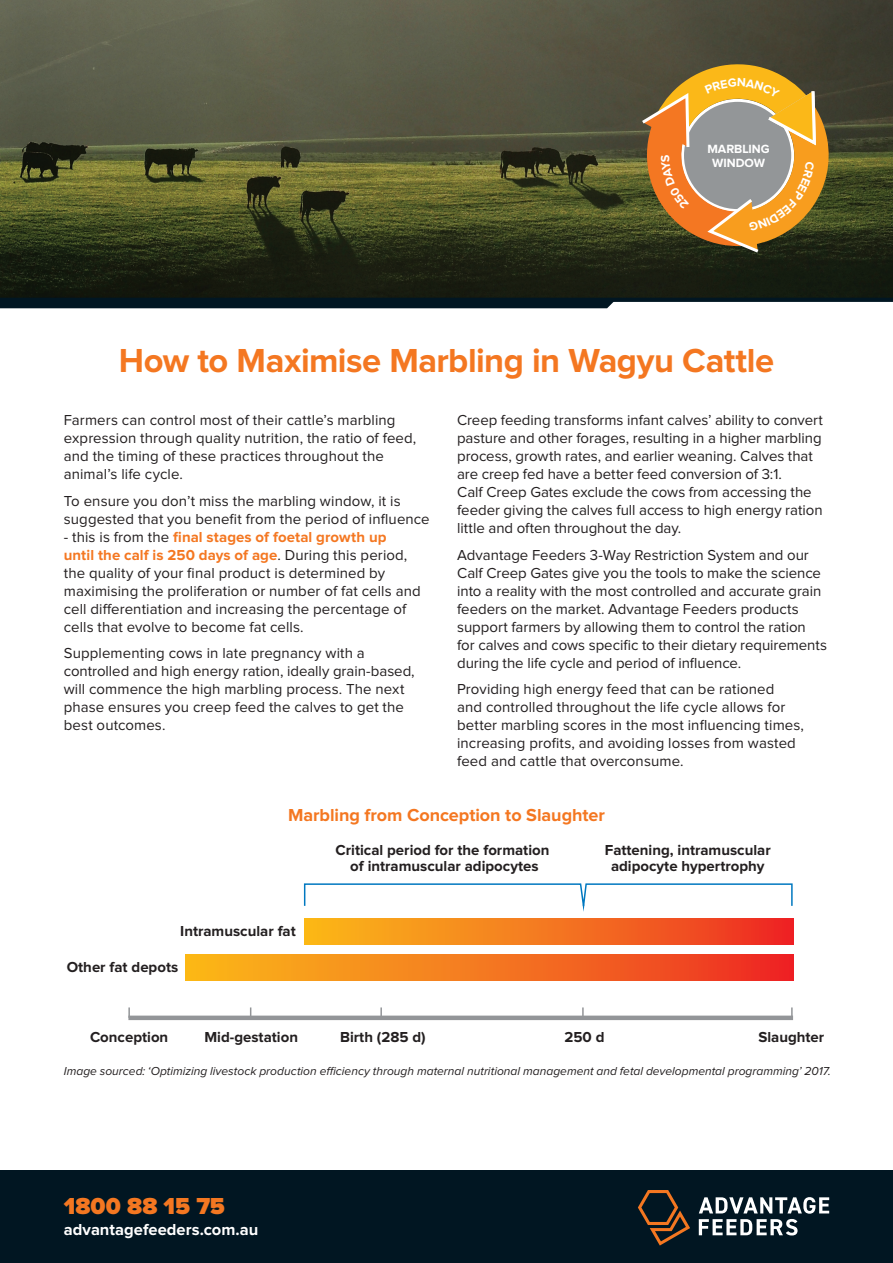
<style>
.page{position:relative;width:893px;height:1263px;background:#fff}
.page>*{position:absolute;margin:0;border:0;box-sizing:border-box;transform-origin:0 0}
.A_Head{font:700 34.5px "Proxima Nova";letter-spacing:-.015em;color:#f47721}
.Body{font:900 24px "Proxima Nova";letter-spacing:.005em;color:#f47721}
.B_head{font:700 18px "Proxima Nova";letter-spacing:-.005em;color:#f47721}
.Body-2{font:700 16.5px "Proxima Nova";color:#fff}
.Body-3{font:15px/18px "Proxima Nova";letter-spacing:.005em;color:#231f20}
.t1{font:700 15px/16.5px "Proxima Nova";color:#231f20;text-align:center}
.t2{font:700 12.3px/14.9px "Proxima Nova";color:#fff;text-align:center}
.note{font:italic 12px "Proxima Nova";color:#231f20}
.s1{font-weight:700;color:#f47721}
</style>
<div class="page">
<div style="left:0;top:302px;width:614px;height:6px;background:#011622"></div>
<img style="left:0;top:0;width:893px;height:298px">
<hr style="left:0;top:298px;width:893px;height:4px;background:#011622">
<div style="left:0;top:1170px;width:893px;height:93px;background:#011622"></div>
<svg style="left:638px;top:1190px;width:52px;height:55px"></svg>
<svg style="left:699px;top:1197px;width:130px;height:38px"></svg>
<div style="left:128px;top:1015px;width:665px;height:5px;background:#939598"></div>
<div style="left:305px;top:919px;width:488px;height:25px;background:linear-gradient(to right,#fbbc19,#ed2c25)"></div>
<div style="left:186px;top:954px;width:607px;height:26px;background:linear-gradient(to right,#fbbc19,#ed2b25)"></div>
<svg style="left:303px;top:883px;width:490px;height:29px"></svg>
<svg style="left:128px;top:1007px;width:2px;height:11px"></svg>
<svg style="left:380px;top:1007px;width:2px;height:9px"></svg>
<svg style="left:582px;top:1007px;width:2px;height:9px"></svg>
<svg style="left:791px;top:1007px;width:2px;height:9px"></svg>
<svg style="left:642px;top:64px;width:187px;height:189px;background:#ae864a"></svg>
<p class="t2" style="left:707px;top:142px;width:64px">MARBLING<br>WINDOW</p>
<p class="A_Head" style="left:119px;top:344px;width:657px">How to Maximise Marbling in Wagyu Cattle</p>
<p class="Body-3" style="left:64px;top:412px;width:354px">Farmers can control most of their cattle’s marbling expression through quality nutrition, the ratio of feed, and the timing of these practices throughout the animal’s life cycle.</p>
<p class="Body-3" style="left:64px;top:492px;width:367px">To ensure you don’t miss the marbling window, it is suggested that you benefit from the period of influence</p>
<p class="Body-3" style="left:64px;top:528px;width:358px">- this is from the <span class="s1">final stages of foetal growth up<br>until the calf is 250 days of age</span>. During this period, the quality of your final product is determined by maximising the proliferation or number of fat cells and cell differentiation and increasing the percentage of cells that evolve to become fat cells.</p>
<p class="Body-3" style="left:64px;top:645px;width:352px">Supplementing cows in late pregnancy with a controlled and high energy ration, ideally grain-based, will commence the high marbling process. The next phase ensures you creep feed the calves to get the best outcomes.</p>
<p class="Body-3" style="left:457px;top:412px;width:367px">Creep feeding transforms infant calves’ ability to convert pasture and other forages, resulting in a higher marbling process, growth rates, and earlier weaning. Calves that are creep fed have a better feed conversion of 3:1.<br>Calf Creep Gates exclude the cows from accessing the feeder giving the calves full access to high energy ration little and often throughout the day.</p>
<p class="Body-3" style="left:457px;top:546px;width:372px">Advantage Feeders 3-Way Restriction System and our Calf Creep Gates give you the tools to make the science into a reality with the most controlled and accurate grain feeders on the market. Advantage Feeders products support farmers by allowing them to control the ration for calves and cows specific to their dietary requirements during the life cycle and period of influence.</p>
<p class="Body-3" style="left:457px;top:681px;width:348px">Providing high energy feed that can be rationed<br>and controlled throughout the life cycle allows for better marbling scores in the most influencing times, increasing profits, and avoiding losses from wasted feed and cattle that overconsume.</p>
<p class="B_head" style="left:288px;top:807px;width:318px">Marbling from Conception to Slaughter</p>
<p class="t1" style="left:180px;top:923px;width:117px">Intramuscular fat</p>
<p class="t1" style="left:67px;top:960px;width:113px">Other fat depots</p>
<p class="t1" style="left:336px;top:842px;width:215px">Critical period for the formation of intramuscular adipocytes</p>
<p class="t1" style="left:605px;top:842px;width:168px">Fattening, intramuscular adipocyte hypertrophy</p>
<p class="t1" style="left:90px;top:1029px;width:80px">Conception</p>
<p class="t1" style="left:204px;top:1029px;width:95px">Mid-gestation</p>
<p class="t1" style="left:340px;top:1029px;width:87px">Birth (285 d)</p>
<p class="t1" style="left:564px;top:1029px;width:42px">250 d</p>
<p class="t1" style="left:758px;top:1029px;width:67px">Slaughter</p>
<p class="note" style="left:64px;top:1066px;width:769px">Image sourced: ‘Optimizing livestock production efficiency through maternal nutritional management and fetal developmental programming’ 2017.</p>
<p class="Body" style="left:64px;top:1194px;width:163px">1800 88 15 75</p>
<p class="Body-2" style="left:64px;top:1222px;width:196px">advantagefeeders.com.au</p>
</div>
